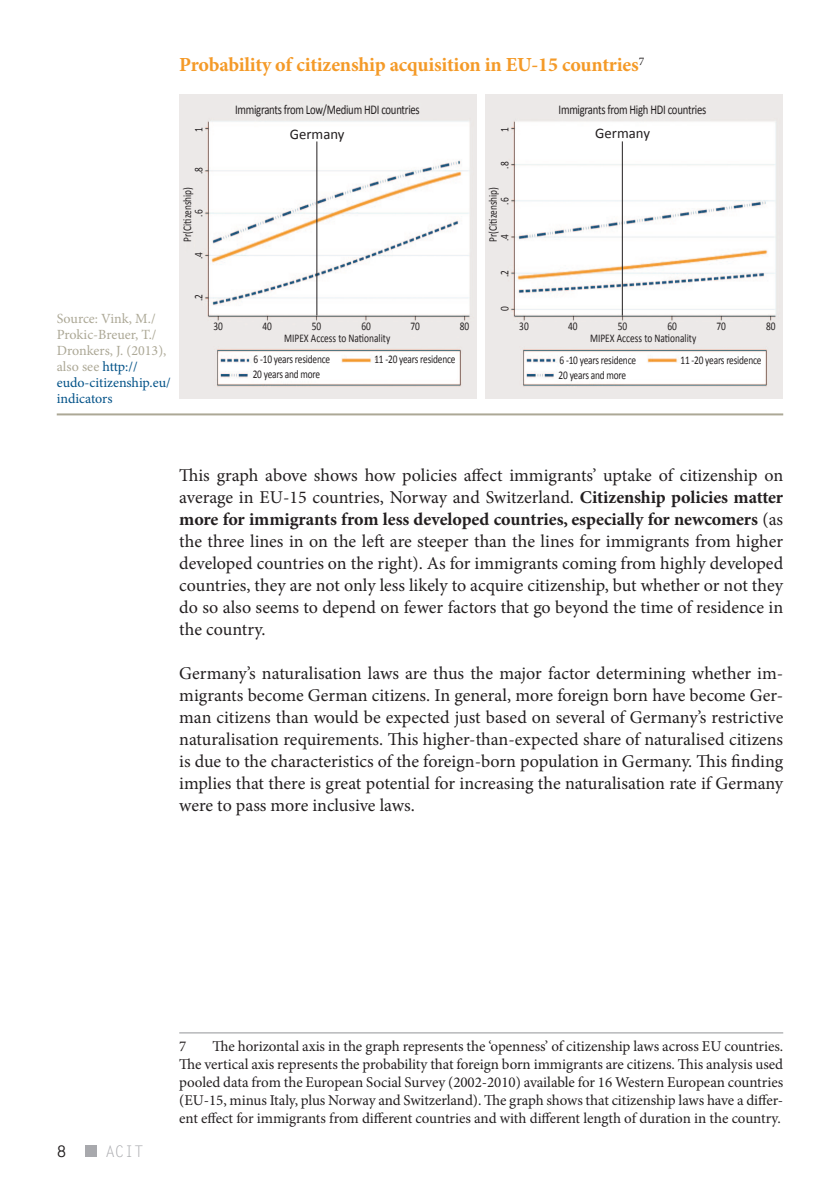
<style>
.page{position:relative;width:840px;height:1191px;background:#fff}
.page>*{position:absolute;margin:0;border:0;box-sizing:border-box;transform-origin:0 0}
.t1{font:700 20px "Minion Pro";letter-spacing:-.01em;color:#f49a28}
.t2{font:18px/22px "Minion Pro";letter-spacing:-.005em;color:#231f20;text-align:justify}
.t3{font:16px "Letter Gothic Std";color:#a8a9ad}
.t4{font:700 16px "Letter Gothic Std";color:#231f20}
.t5{font:15px/18px "Minion Pro";letter-spacing:-.005em;color:#231f20;text-align:justify}
.t6{font:14.8px "Calibri";color:#231f20}
.t7{font:14px/16px "Minion Pro";color:#aca896}
.t8{font:13.4px "Calibri";letter-spacing:-.025em;color:#231f20;scale:.8 1}
.t9{font:11.8px/21.4px "Calibri";color:#231f20;scale:.8 1}
.t10{font:11.8px "Calibri";letter-spacing:-.02em;color:#231f20;scale:.8 1}
.s1{color:#005187}
.s2{font-weight:700}
</style>
<div class="page">
<div style="left:85px;top:1145px;width:12px;height:12px;background:#a8a9ad"></div>
<hr style="left:179px;top:1032px;width:603px;height:1px;background:#939598">
<img style="left:179px;top:95px;width:297px;height:303px">
<hr style="left:316px;top:141px;width:1px;height:174px;background:#231f20">
<img style="left:485px;top:95px;width:297px;height:303px">
<hr style="left:621px;top:141px;width:1px;height:175px;background:#231f20">
<hr style="left:57px;top:413px;width:725px;height:2px;background:#aca896">
<p class="t1" style="left:179px;top:53px;width:466px">Probability of citizenship acquisition in EU-15 countries<sup>7</sup></p>
<p class="t8" style="left:235px;top:101px;width:232px">Immigrants from Low/Medium HDI countries</p>
<p class="t10" style="left:191px;top:132px;width:7px;rotate:-90deg">1</p>
<p class="t6" style="left:290px;top:124px;width:56px">Germany</p>
<p class="t10" style="left:191px;top:174px;width:10px;rotate:-90deg">.8</p>
<p class="t9" style="left:176px;top:242px;width:70px;rotate:-90deg">Pr(Citizenship)</p>
<p class="t10" style="left:191px;top:216px;width:10px;rotate:-90deg">.6</p>
<p class="t10" style="left:191px;top:259px;width:10px;rotate:-90deg">.4</p>
<p class="t7" style="left:57px;top:310px;width:115px">Source: Vink, M./<br>Prokic-Breuer, T./<br>Dronkers, J. (2013), also see <span class="s1">http:// eudo-citizenship.eu/ indicators</span></p>
<p class="t10" style="left:191px;top:301px;width:10px;rotate:-90deg">.2</p>
<p class="t10" style="left:213px;top:318px;width:13px">30</p>
<p class="t10" style="left:262px;top:318px;width:13px">40</p>
<p class="t10" style="left:312px;top:318px;width:13px">50</p>
<p class="t10" style="left:361px;top:318px;width:13px">60</p>
<p class="t10" style="left:410px;top:318px;width:13px">70</p>
<p class="t10" style="left:459px;top:318px;width:13px">80</p>
<p class="t9" style="left:253px;top:327px;width:172px;text-indent:31px">MIPEX Access to Nationality<br>6 -10 years residence</p>
<p class="t10" style="left:374px;top:352px;width:103px">11 -20 years residence</p>
<p class="t10" style="left:252px;top:367px;width:86px">20 years and more</p>
<p class="t8" style="left:558px;top:101px;width:186px">Immigrants from High HDI countries</p>
<p class="t10" style="left:496px;top:132px;width:7px;rotate:-90deg">1</p>
<p class="t6" style="left:595px;top:124px;width:56px">Germany</p>
<p class="t10" style="left:496px;top:169px;width:10px;rotate:-90deg">.8</p>
<p class="t9" style="left:482px;top:242px;width:70px;rotate:-90deg">Pr(Citizenship)</p>
<p class="t10" style="left:496px;top:205px;width:10px;rotate:-90deg">.6</p>
<p class="t10" style="left:496px;top:241px;width:10px;rotate:-90deg">.4</p>
<p class="t10" style="left:496px;top:277px;width:10px;rotate:-90deg">.2</p>
<p class="t10" style="left:496px;top:311px;width:7px;rotate:-90deg">0</p>
<p class="t10" style="left:519px;top:319px;width:13px">30</p>
<p class="t10" style="left:568px;top:319px;width:13px">40</p>
<p class="t10" style="left:617px;top:319px;width:13px">50</p>
<p class="t10" style="left:667px;top:319px;width:13px">60</p>
<p class="t10" style="left:716px;top:319px;width:13px">70</p>
<p class="t10" style="left:765px;top:319px;width:13px">80</p>
<p class="t9" style="left:559px;top:327px;width:172px;text-indent:31px">MIPEX Access to Nationality<br>6 -10 years residence</p>
<p class="t10" style="left:680px;top:352px;width:103px">11 -20 years residence</p>
<p class="t10" style="left:558px;top:367px;width:86px">20 years and more</p>
<p class="t2" style="left:179px;top:464px;width:605px">This graph above shows how policies affect immigrants’ uptake of citizenship on average in EU-15 countries, Norway and Switzerland. <span class="s2">Citizenship policies matter more for immigrants from less developed countries, especially for newcomers</span> (as the three lines in on the left are steeper than the lines for immigrants from higher developed countries on the right). As for immigrants coming from highly developed countries, they are not only less likely to acquire citizenship, but whether or not they do so also seems to depend on fewer factors that go beyond the time of residence in the country.</p>
<p class="t2" style="left:179px;top:662px;width:605px">Germany’s naturalisation laws are thus the major factor determining whether im&shy;migrants become German citizens. In general, more foreign born have become Ger&shy;man citizens than would be expected just based on several of Germany’s restrictive naturalisation requirements. This higher-than-expected share of naturalised citizens is due to the characteristics of the foreign-born population in Germany. This finding implies that there is great potential for increasing the naturalisation rate if Germany were to pass more inclusive laws.</p>
<p class="t4" style="left:57px;top:1141px;width:11px">8</p>
<p class="t3" style="left:105px;top:1142px;width:40px">ACIT</p>
<p class="t5" style="left:179px;top:1037px;width:605px;text-indent:33px">The horizontal axis in the graph represents the ‘openness’ of citizenship laws across EU countries.<br>The vertical axis represents the probability that foreign born immigrants are citizens. This analysis used pooled data from the European Social Survey (2002-2010) available for 16 Western European countries (EU-15, minus Italy, plus Norway and Switzerland). The graph shows that citizenship laws have a differ&shy;ent effect for immigrants from different countries and with different length of duration in the country.</p>
<p class="t5" style="left:179px;top:1037px;width:9px">7</p>
</div>
